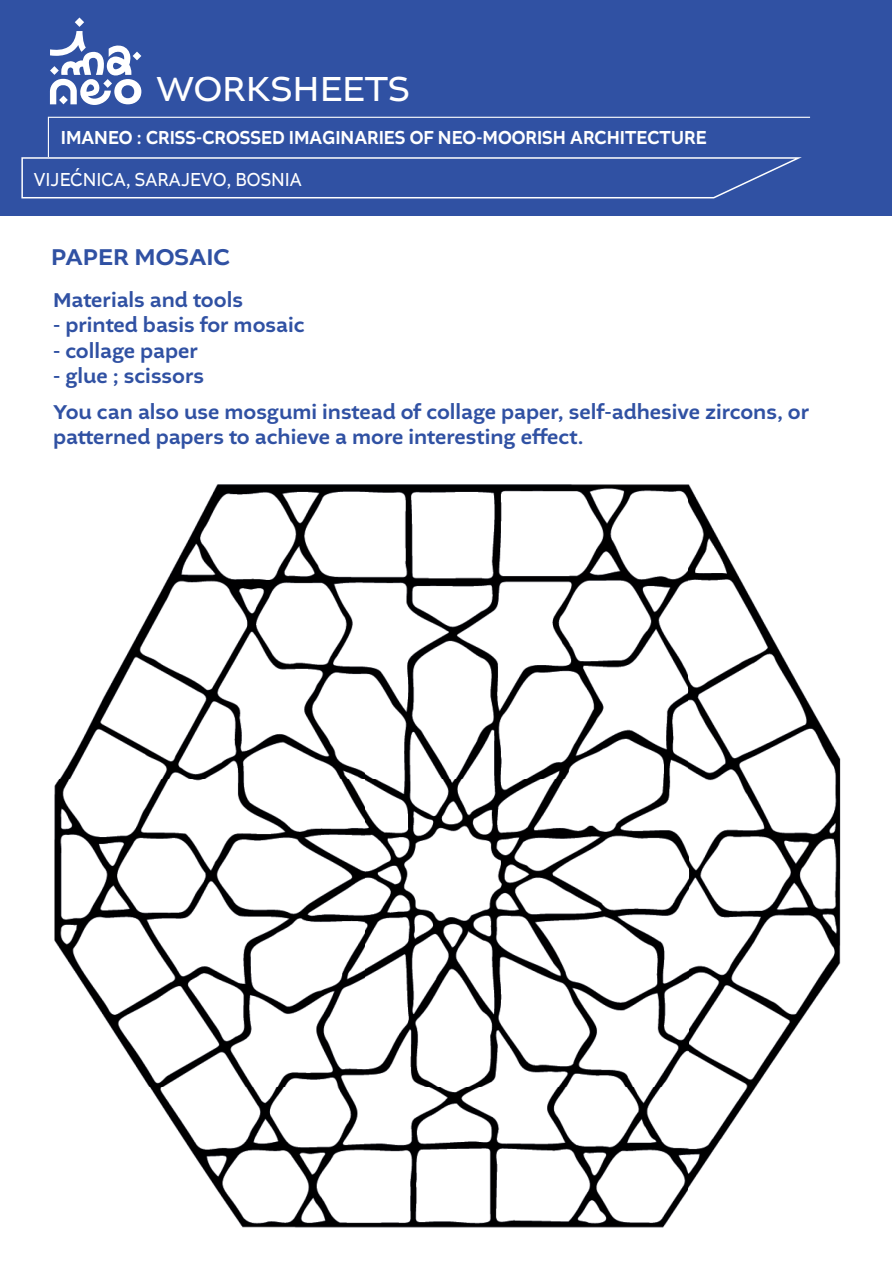
<style>
.page{position:relative;width:893px;height:1263px;background:#fff}
.page>*{position:absolute;margin:0;border:0;box-sizing:border-box;transform-origin:0 0}
.t1{font:36.45px "Altivo";color:#fff}
.t2{font:500 24px "Altivo";color:#3051a3}
.t3{font:500 21px/36px "Altivo";color:#3051a3}
.t4{font:500 19.8px "Altivo";color:#fff;scale:.89 1}
.t5{font:19.8px "Altivo";color:#fff;scale:.89 1}
</style>
<div class="page">
<div style="left:0;top:0;width:892px;height:215px;background:#3051a3"></div>
<svg style="left:50px;top:18px;width:91px;height:87px"></svg>
<svg style="left:21px;top:117px;width:789px;height:81px"></svg>
<img style="left:54px;top:484px;width:787px;height:744px">
<h1 class="t1" style="left:156px;top:67px;width:255px">WORKSHEETS</h1>
<p class="t4" style="left:61px;top:131px;width:727px">IMANEO : CRISS-CROSSED IMAGINARIES OF NEO-MOORISH ARCHITECTURE</p>
<p class="t5" style="left:34px;top:167px;width:303px">VIJEĆNICA, SARAJEVO, BOSNIA</p>
<p class="t2" style="left:51px;top:249px;width:180px">PAPER MOSAIC</p>
<p class="t3" style="left:53px;top:285px;width:191px">Materials and tools</p>
<p class="t3" style="left:53px;top:310px;width:253px">- printed basis for mosaic</p>
<p class="t3" style="left:53px;top:335px;width:146px">- collage paper</p>
<p class="t3" style="left:53px;top:360px;width:758px">- glue ; scissors<br>You can also use mosgumi instead of collage paper, self-adhesive zircons, or</p>
<p class="t3" style="left:53px;top:422px;width:532px">pa﬙erned papers to achieve a more interesting effect.</p>
</div>
